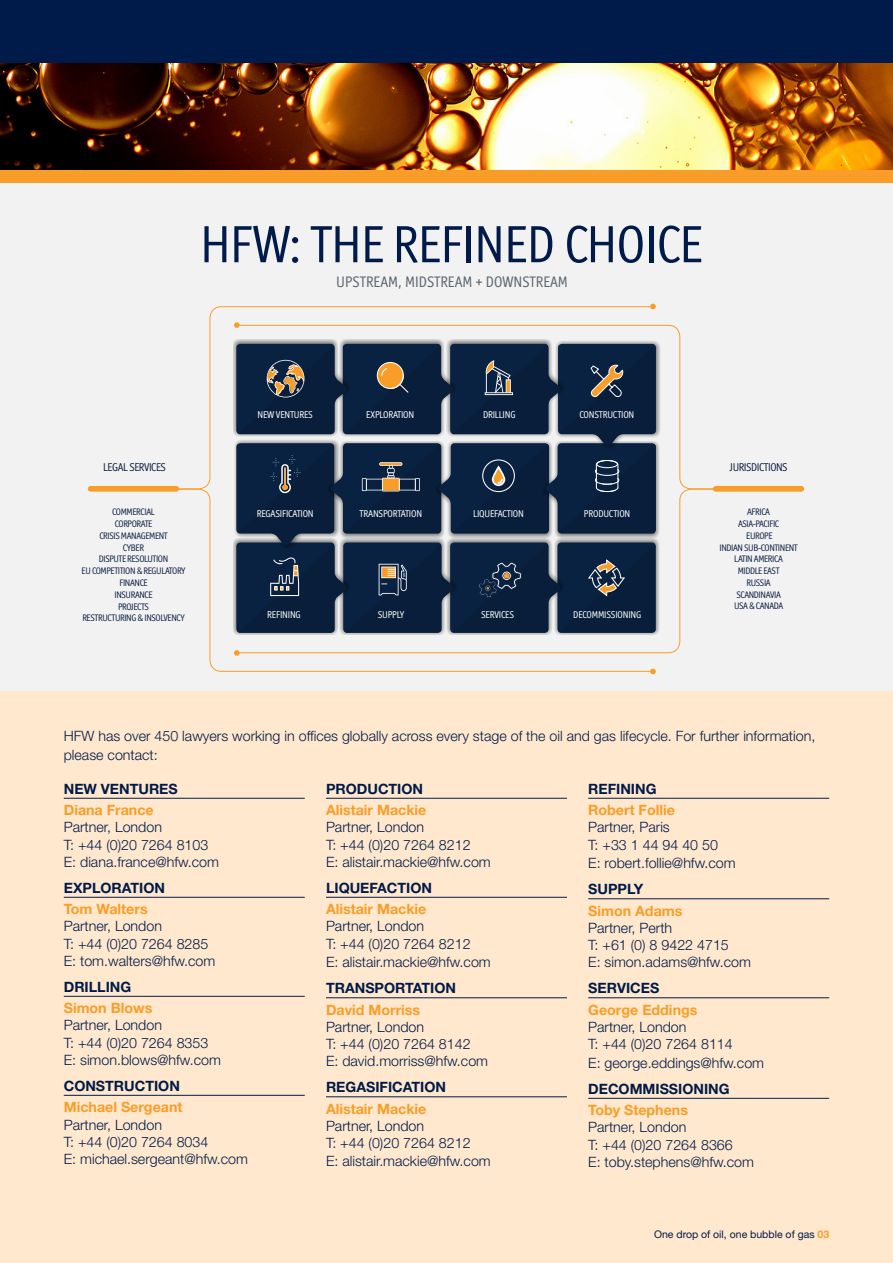
<style>
.page{position:relative;width:893px;height:1263px;background:#fff}
.page>*{position:absolute;margin:0;border:0;box-sizing:border-box;transform-origin:0 0}
.t1{font:52.5px "Officina Display ITC Std";letter-spacing:-.01em;color:#001b49}
.t2{font:15.3px "Officina Display ITC Std";color:#5c6670}
.t3{font:300 14.25px/17.2px "Helvetica Neue LT Std";color:#001b49}
.t4{font:700 14.25px "Helvetica Neue LT Std";color:#f99d28}
.t5{font:700 14.25px "Helvetica Neue LT Std";color:#001b49}
.t6{font:11.4px "Officina Display ITC Std";letter-spacing:-.04em;color:#102244}
.t7{font:10.5px "Helvetica Neue LT Std";color:#001b49}
.t8{font:9.9px "Officina Display ITC Std";letter-spacing:-.02em;color:#fff}
.t9{font:9.45px/11.9px "Officina Display ITC Std";letter-spacing:-.04em;color:#102244;text-align:center}
.s1{font-weight:700;color:#f99d28}
</style>
<div class="page">
<div style="left:0;top:691px;width:893px;height:572px;background:#ffe8cd"></div>
<div style="left:0;top:183px;width:893px;height:508px;background:#f2f2f2"></div>
<hr style="left:64px;top:798px;width:241px;height:1px;background:#001b49">
<hr style="left:64px;top:897px;width:241px;height:1px;background:#001b49">
<hr style="left:64px;top:996px;width:241px;height:1px;background:#001b49">
<hr style="left:64px;top:1095px;width:241px;height:1px;background:#001b49">
<hr style="left:326px;top:798px;width:241px;height:1px;background:#001b49">
<hr style="left:326px;top:897px;width:241px;height:1px;background:#001b49">
<hr style="left:326px;top:997px;width:241px;height:1px;background:#001b49">
<hr style="left:326px;top:1096px;width:241px;height:1px;background:#001b49">
<hr style="left:588px;top:798px;width:241px;height:1px;background:#001b49">
<hr style="left:588px;top:898px;width:241px;height:1px;background:#001b49">
<hr style="left:588px;top:997px;width:241px;height:1px;background:#001b49">
<hr style="left:588px;top:1098px;width:241px;height:1px;background:#001b49">
<div style="left:716px;top:486px;width:85px;height:6px;background:#f99d29"></div>
<div style="left:91px;top:486px;width:85px;height:6px;background:#f99d29"></div>
<svg style="left:654px;top:325px;width:62px;height:164px"></svg>
<svg style="left:654px;top:489px;width:63px;height:164px"></svg>
<svg style="left:172px;top:489px;width:482px;height:183px"></svg>
<svg style="left:176px;top:306px;width:478px;height:183px"></svg>
<svg style="left:650px;top:669px;width:6px;height:5px"></svg>
<svg style="left:650px;top:304px;width:6px;height:5px"></svg>
<svg style="left:233px;top:538px;width:117px;height:97px"></svg>
<svg style="left:656px;top:450px;width:3px;height:89px"></svg>
<svg style="left:564px;top:340px;width:97px;height:110px"></svg>
<svg style="left:457px;top:339px;width:107px;height:5px"></svg>
<svg style="left:350px;top:339px;width:107px;height:5px"></svg>
<svg style="left:233px;top:339px;width:117px;height:98px"></svg>
<svg style="left:236px;top:344px;width:420px;height:289px;background:#2e3f55"></svg>
<div style="left:0;top:0;width:893px;height:170px;background:#001b49"></div>
<img style="left:0;top:64px;width:893px;height:106px">
<div style="left:0;top:170px;width:893px;height:13px;background:#f99d28"></div>
<h1 class="t1" style="left:200px;top:214px;width:504px">HFW: THE REFINED CHOICE</h1>
<p class="t2" style="left:336px;top:273px;width:233px">UPSTREAM, MIDSTREAM + DOWNSTREAM</p>
<p class="t8" style="left:257px;top:409px;width:57px">NEW VENTURES</p>
<p class="t8" style="left:366px;top:409px;width:49px">EXPLORATION</p>
<p class="t8" style="left:483px;top:409px;width:34px">DRILLING</p>
<p class="t8" style="left:579px;top:409px;width:56px">CONSTRUCTION</p>
<p class="t6" style="left:103px;top:460px;width:64px">LEGAL SERVICES</p>
<p class="t6" style="left:730px;top:460px;width:59px">JURISDICTIONS</p>
<p class="t9" style="left:719px;top:506px;width:80px">AFRICA<br>ASIA-PACIFIC<br>EUROPE<br>INDIANSUB-CONTINENT<br>LATINAMERICA<br>MIDDLE EAST<br>RUSSIA<br>SCANDINAVIA<br>USA&amp; CANADA</p>
<p class="t8" style="left:378px;top:609px;width:28px">SUPPLY</p>
<p class="t8" style="left:481px;top:609px;width:34px">SERVICES</p>
<p class="t8" style="left:573px;top:609px;width:70px">DECOMMISSIONING</p>
<p class="t9" style="left:82px;top:506px;width:106px">COMMERCIAL<br>CORPORATE<br>CRISISMANAGEMENT<br>CYBER<br>DISPUTE RESOLUTION<br>EU COMPETITION &amp; REGULATORY<br>FINANCE<br>INSURANCE<br>PROJECTS<br>RESTRUCTURING &amp; INSOLVENCY</p>
<p class="t8" style="left:360px;top:508px;width:64px">TRANSPORTATION</p>
<p class="t8" style="left:584px;top:508px;width:48px">PRODUCTION</p>
<p class="t8" style="left:473px;top:508px;width:52px">LIQUEFACTION</p>
<p class="t8" style="left:257px;top:508px;width:58px">REGASIFICATION</p>
<p class="t8" style="left:267px;top:609px;width:35px">REFINING</p>
<p class="t3" style="left:64px;top:726px;width:753px;line-height:18.8px">HFW has over 450 lawyers working in offices globally across every stage of the oil and gas lifecycle. For further information, please contact:</p>
<p class="t5" style="left:64px;top:780px;width:116px">NEW VENTURES</p>
<p class="t4" style="left:64px;top:801px;width:91px">Diana France</p>
<p class="t3" style="left:64px;top:818px;width:157px">Partner, London<br>T: +44 (0)20 7264 8103<br>E: diana.france@hfw.com</p>
<p class="t5" style="left:64px;top:879px;width:103px">EXPLORATION</p>
<p class="t4" style="left:64px;top:900px;width:85px">Tom Walters</p>
<p class="t3" style="left:64px;top:917px;width:153px">Partner, London<br>T: +44 (0)20 7264 8285<br>E: tom.walters@hfw.com</p>
<p class="t5" style="left:64px;top:978px;width:69px">DRILLING</p>
<p class="t4" style="left:64px;top:999px;width:90px">Simon Blows</p>
<p class="t3" style="left:64px;top:1016px;width:159px">Partner, London<br>T: +44 (0)20 7264 8353<br>E: simon.blows@hfw.com</p>
<p class="t5" style="left:64px;top:1077px;width:118px">CONSTRUCTION</p>
<p class="t4" style="left:64px;top:1098px;width:120px">Michael Sergeant</p>
<p class="t3" style="left:64px;top:1115px;width:186px">Partner, London<br>T: +44 (0)20 7264 8034<br>E: michael.sergeant@hfw.com</p>
<p class="t5" style="left:326px;top:780px;width:99px">PRODUCTION</p>
<p class="t4" style="left:326px;top:801px;width:102px">Alistair Mackie</p>
<p class="t3" style="left:326px;top:818px;width:166px">Partner, London<br>T: +44 (0)20 7264 8212<br>E: alistair.mackie@hfw.com</p>
<p class="t5" style="left:326px;top:879px;width:108px">LIQUEFACTION</p>
<p class="t4" style="left:326px;top:900px;width:102px">Alistair Mackie</p>
<p class="t3" style="left:326px;top:917px;width:146px">Partner, London<br>T: +44 (0)20 7264 8212</p>
<p class="t3" style="left:326px;top:953px;width:166px">E: alistair.mackie@hfw.com</p>
<p class="t5" style="left:326px;top:979px;width:132px">TRANSPORTATION</p>
<p class="t4" style="left:326px;top:1001px;width:96px">David Morriss</p>
<p class="t3" style="left:326px;top:1018px;width:164px">Partner, London<br>T: +44 (0)20 7264 8142<br>E: david.morriss@hfw.com</p>
<p class="t5" style="left:326px;top:1078px;width:122px">REGASIFICATION</p>
<p class="t4" style="left:326px;top:1100px;width:102px">Alistair Mackie</p>
<p class="t3" style="left:326px;top:1117px;width:166px">Partner, London<br>T: +44 (0)20 7264 8212<br>E: alistair.mackie@hfw.com</p>
<p class="t5" style="left:588px;top:780px;width:70px">REFINING</p>
<p class="t4" style="left:588px;top:801px;width:88px">Robert Follie</p>
<p class="t3" style="left:588px;top:818px;width:131px">Partner, Paris<br>T: +33 1 44 94 40 50</p>
<p class="t3" style="left:588px;top:854px;width:149px">E: robert.follie@hfw.com</p>
<p class="t5" style="left:588px;top:880px;width:57px">SUPPLY</p>
<p class="t4" style="left:588px;top:902px;width:96px">Simon Adams</p>
<p class="t3" style="left:588px;top:919px;width:164px">Partner, Perth<br>T: +61 (0) 8 9422 4715<br>E: simon.adams@hfw.com</p>
<p class="t5" style="left:588px;top:979px;width:73px">SERVICES</p>
<p class="t4" style="left:588px;top:1001px;width:111px">George Eddings</p>
<p class="t3" style="left:588px;top:1018px;width:146px">Partner, London<br>T: +44 (0)20 7264 8114</p>
<p class="t3" style="left:588px;top:1054px;width:177px">E: george.eddings@hfw.com</p>
<p class="t5" style="left:588px;top:1080px;width:143px">DECOMMISSIONING</p>
<p class="t4" style="left:588px;top:1101px;width:101px">Toby Stephens</p>
<p class="t3" style="left:588px;top:1118px;width:167px">Partner, London<br>T: +44 (0)20 7264 8366<br>E: toby.stephens@hfw.com</p>
<p class="t7" style="left:654px;top:1228px;width:177px">One drop of oil, one bubble of gas <span class="s1">03</span></p>
</div>
